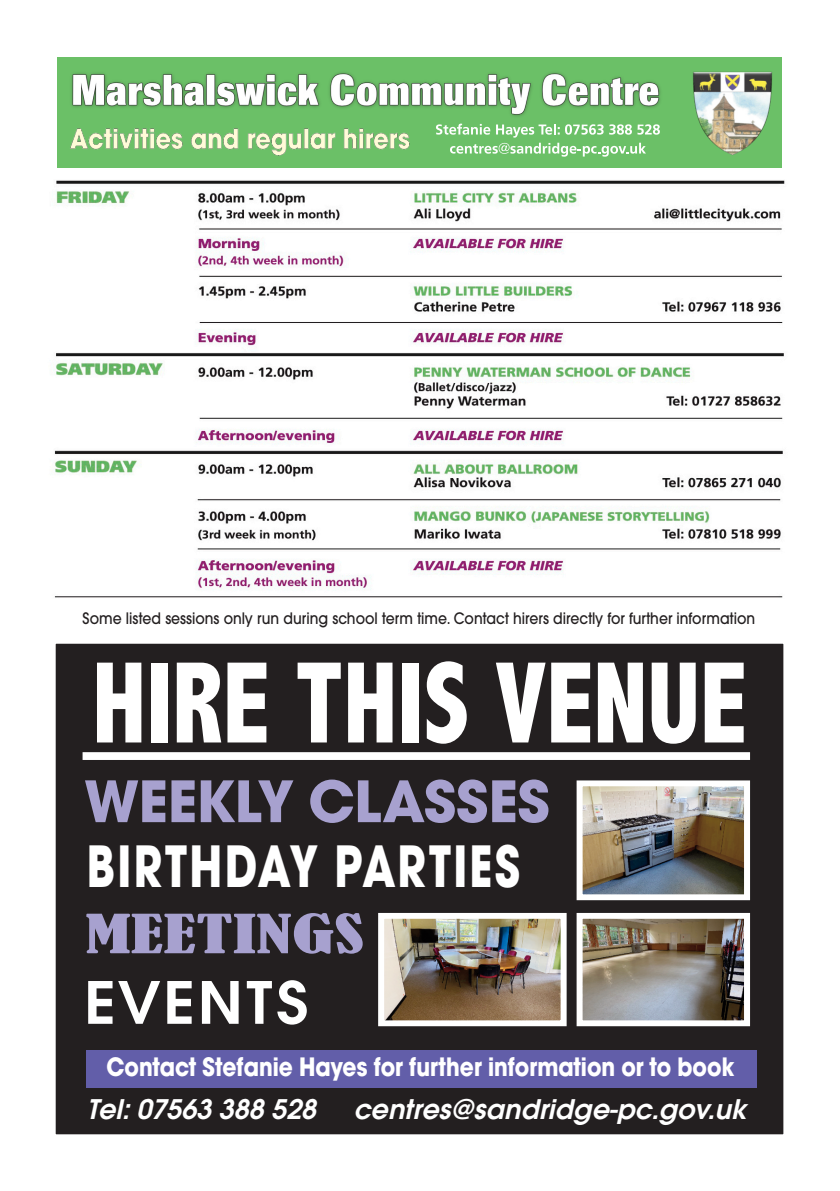
<style>
.page{position:relative;width:840px;height:1191px;background:#fff}
.page>*{position:absolute;margin:0;border:0;box-sizing:border-box;transform-origin:0 0}
.t1{font:800 condensed 117.2px "Abadi";color:#fff;scale:.85 1}
.t2{font:600 64.2px "Avant Garde Gothic Itc T";letter-spacing:.05em;color:#fff;scale:1.06 1}
.t3{font:700 62.6px "Avant Garde Gothic Itc T";color:#a7a1cf}
.t4{font:700 62.4px "Avant Garde Gothic Itc T";letter-spacing:.05em;color:#fff;scale:.78 1}
.t5{font:condensed 50.2px "Bernard";color:#a7a1cf;scale:1.56 1}
.t6{font:italic 600 29.8px "Avant Garde Gothic Itc T";color:#fff}
.t7{font:700 27.8px "Avant Garde Gothic Itc T";color:#fff;scale:.88 1}
.t8{font:500 15.6px "ITC Avant Garde Std";color:#231f20;scale:.89 1}
</style>
<div class="page">
<div style="left:57px;top:57px;width:724px;height:111px;background:#6bc067"></div>
<img style="left:70px;top:72px;width:591px;height:84px">
<svg style="left:436px;top:124px;width:224px;height:33px"></svg>
<img style="left:693px;top:71px;width:80px;height:84px">
<img style="left:53px;top:180px;width:732px;height:418px">
<div style="left:56px;top:644px;width:726px;height:490px;background:#231f20"></div>
<div style="left:83px;top:752px;width:667px;height:8px;background:#fff"></div>
<img style="left:583px;top:787px;width:160px;height:106px">
<div style="left:576px;top:780px;width:174px;height:120px;border:6px solid #fff"></div>
<img style="left:378px;top:912px;width:379px;height:140px">
<img style="left:385px;top:920px;width:174px;height:99px">
<div style="left:378px;top:913px;width:188px;height:113px;border:6px solid #fff"></div>
<img style="left:583px;top:920px;width:160px;height:99px">
<div style="left:576px;top:913px;width:174px;height:113px;border:6px solid #fff"></div>
<div style="left:86px;top:1050px;width:670px;height:37px;background:#625ea9"></div>
<p class="t8" style="left:82px;top:612px;width:757px">Some listed sessions only run during school term time. Contact hirers directly for further information</p>
<h1 class="t1" style="left:92px;top:633px;width:771px">HIRE THIS VENUE</h1>
<h3 class="t3" style="left:84px;top:764px;width:467px">WEEKLY CLASSES</h3>
<h3 class="t4" style="left:87px;top:829px;width:557px">BIRTHDAY PARTIES</h3>
<h3 class="t5" style="left:85px;top:906px;width:180px">MEETINGS</h3>
<h2 class="t2" style="left:84px;top:964px;width:214px">EVENTS</h2>
<h3 class="t7" style="left:107px;top:1050px;width:714px">Contact Stefanie Hayes for further information or to book</h3>
<h3 class="t6" style="left:87px;top:1091px;width:660px">Tel: 07563 388 528 centres@sandridge-pc.gov.uk</h3>
</div>
